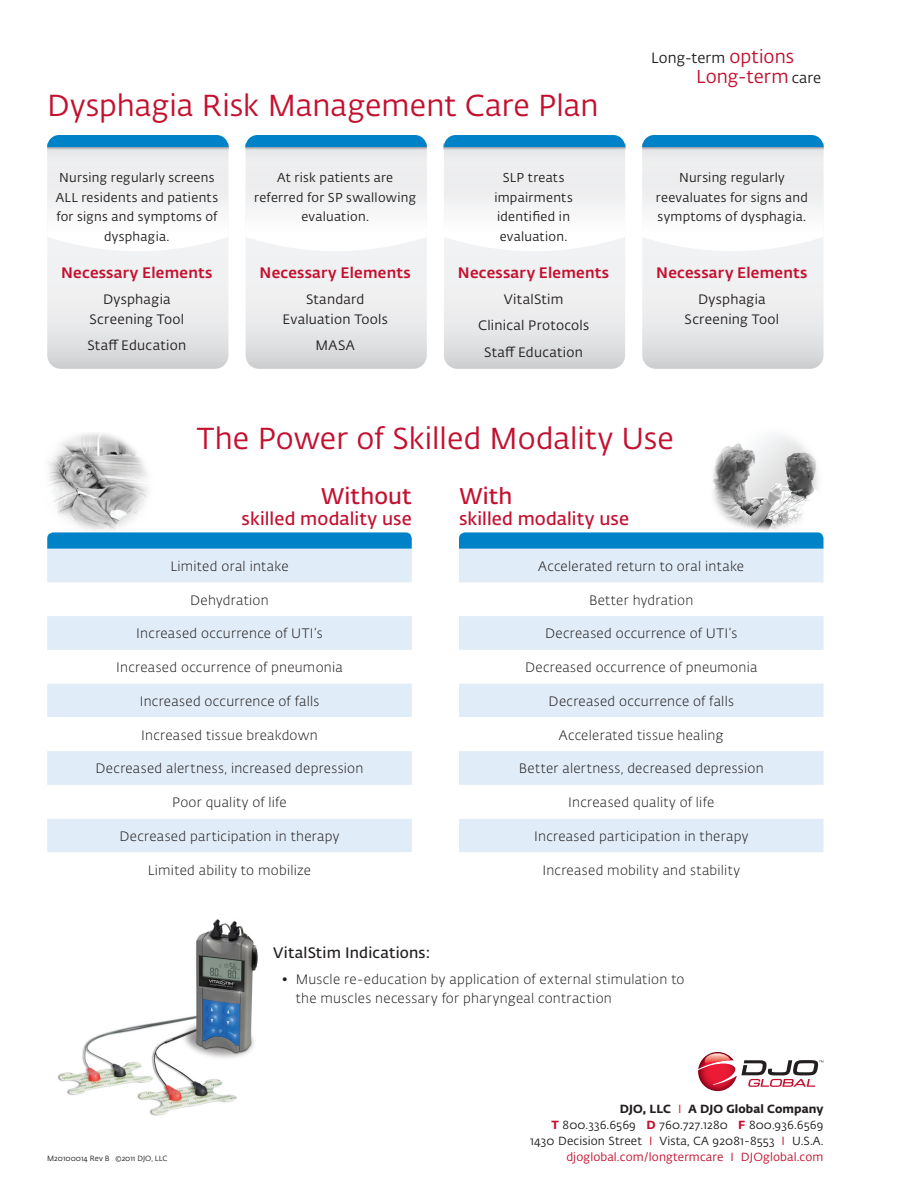
<style>
.page{position:relative;width:918px;height:1188px;background:#fff}
.page>*{position:absolute;margin:0;border:0;box-sizing:border-box;transform-origin:0 0}
.t1{font:30px "Fedra Sans Alt Pro";color:#c3102f}
.t2{font:600 22.5px "Fedra Sans Alt Pro";letter-spacing:.005em;color:#c3102f}
.t3{font:18.45px "Fedra Sans Alt Pro";letter-spacing:.005em;color:#c3102f}
.t4{font:600 18px "Fedra Sans Alt Pro";letter-spacing:.005em;color:#c3102f}
.t5{font:500 15px "Fedra Sans Alt Pro";letter-spacing:.02em;color:#c3102f}
.t6{font:600 15px "Fedra Sans Alt Pro";letter-spacing:.015em;color:#231f20}
.t7{font:14.7px "Fedra Sans Alt Pro";letter-spacing:.005em;color:#231f20}
.t8{font:300 13.5px/19.5px "Fedra Sans Alt Pro";letter-spacing:.02em;color:#231f20}
.t9{font:13.5px/19.5px "Fedra Sans Alt Pro";letter-spacing:.02em;color:#231f20;text-align:center}
.t10{font:12.75px/19.5px "Fedra Sans Alt Pro";letter-spacing:.02em;color:#231f20;text-align:center}
.t11{font:11.7px/16px "Fedra Sans Alt Std";letter-spacing:.01em;color:#231f20;text-align:right}
.t12{font:11.7px "Fedra Sans Alt Std";letter-spacing:.01em;color:#c3102f}
.t13{font:7.5px "Fedra Sans Alt Pro";color:#231f20}
.s1{font-size:18.45px;color:#c3102f}
.s2{font-size:14.7px;color:#231f20}
.s3{font-weight:700}
.s4{color:#c3102f}
.s5{font-weight:700;color:#c3102f}
</style>
<div class="page">
<img style="left:712px;top:434px;width:106px;height:97px">
<img style="left:48px;top:433px;width:100px;height:99px">
<svg style="left:698px;top:1052px;width:125px;height:39px"></svg>
<svg style="left:444px;top:135px;width:181px;height:234px"></svg>
<svg style="left:246px;top:135px;width:181px;height:234px"></svg>
<svg style="left:47px;top:135px;width:181px;height:234px"></svg>
<svg style="left:642px;top:135px;width:182px;height:234px"></svg>
<svg style="left:47px;top:549px;width:365px;height:236px;fill:#e0ecf7"></svg>
<div style="left:47px;top:717px;width:365px;height:34px;background:#fff"></div>
<div style="left:47px;top:819px;width:365px;height:33px;background:#e0ecf7"></div>
<svg style="left:459px;top:549px;width:365px;height:236px;fill:#e0ecf7"></svg>
<div style="left:459px;top:717px;width:365px;height:34px;background:#fff"></div>
<div style="left:459px;top:819px;width:365px;height:33px;background:#e0ecf7"></div>
<svg style="left:47px;top:532px;width:365px;height:17px"></svg>
<svg style="left:459px;top:532px;width:365px;height:17px"></svg>
<img style="left:57px;top:919px;width:201px;height:197px">
<h1 class="t1" style="left:47px;top:85px;width:553px">Dysphagia Risk Management Care Plan</h1>
<p class="t10" style="left:56px;top:168px;width:164px">Nursing regularly screens<br>ALL residents and patients for signs and symptoms of dysphagia.</p>
<p class="t5" style="left:61px;top:261px;width:153px">Necessary Elements</p>
<p class="t9" style="left:90px;top:289px;width:96px">Dysphagia<br>Screening Tool</p>
<p class="t9" style="left:88px;top:335px;width:100px">Staff Education</p>
<p class="t10" style="left:254px;top:168px;width:163px">At risk patients are referred for SP swallowing evaluation.</p>
<p class="t5" style="left:260px;top:261px;width:153px">Necessary Elements</p>
<p class="t9" style="left:283px;top:289px;width:107px">Standard<br>Evaluation Tools</p>
<p class="t9" style="left:315px;top:335px;width:41px">MASA</p>
<p class="t10" style="left:494px;top:168px;width:80px">SLP treats impairments identified in evaluation.</p>
<p class="t5" style="left:458px;top:261px;width:153px">Necessary Elements</p>
<p class="t9" style="left:478px;top:286px;width:112px;line-height:26.2px">VitalStim<br>Clinical Protocols<br>Staff Education</p>
<p class="t7" style="left:651px;top:48px;width:144px">Long-term <span class="s1">options</span></p>
<h3 class="t3" style="left:696px;top:64px;width:126px">Long-term <span class="s2">care</span></h3>
<p class="t10" style="left:656px;top:168px;width:154px">Nursing regularly reevaluates for signs and symptoms of dysphagia.</p>
<p class="t5" style="left:656px;top:261px;width:153px">Necessary Elements</p>
<p class="t9" style="left:685px;top:289px;width:96px">Dysphagia<br>Screening Tool</p>
<h1 class="t1" style="left:197px;top:418px;width:479px">The Power of Skilled Modality Use</h1>
<h2 class="t2" style="left:321px;top:479px;width:92px">Without</h2>
<h3 class="t4" style="left:242px;top:505px;width:172px">skilled modality use</h3>
<p class="t8" style="left:170px;top:556px;width:120px">Limited oral intake</p>
<p class="t8" style="left:190px;top:590px;width:80px">Dehydration</p>
<p class="t8" style="left:136px;top:624px;width:188px">Increased occurrence of UTI’s</p>
<p class="t8" style="left:116px;top:657px;width:228px">Increased occurrence of pneumonia</p>
<p class="t8" style="left:140px;top:691px;width:181px">Increased occurrence of falls</p>
<p class="t8" style="left:141px;top:725px;width:178px">Increased tissue breakdown</p>
<p class="t8" style="left:96px;top:759px;width:269px">Decreased alertness, increased depression</p>
<p class="t8" style="left:172px;top:792px;width:116px">Poor quality of life</p>
<p class="t8" style="left:120px;top:826px;width:221px">Decreased participation in therapy</p>
<p class="t8" style="left:148px;top:860px;width:165px">Limited ability to mobilize</p>
<h2 class="t2" style="left:459px;top:479px;width:55px">With</h2>
<h3 class="t4" style="left:459px;top:505px;width:172px">skilled modality use</h3>
<p class="t8" style="left:538px;top:556px;width:207px">Accelerated return to oral intake</p>
<p class="t8" style="left:589px;top:590px;width:106px">Better hydration</p>
<p class="t8" style="left:545px;top:624px;width:194px">Decreased occurrence of UTI’s</p>
<p class="t8" style="left:525px;top:657px;width:234px">Decreased occurrence of pneumonia</p>
<p class="t8" style="left:549px;top:691px;width:187px">Decreased occurrence of falls</p>
<p class="t8" style="left:559px;top:725px;width:166px">Accelerated tissue healing</p>
<p class="t8" style="left:519px;top:759px;width:246px">Better alertness, decreased depression</p>
<p class="t8" style="left:568px;top:792px;width:147px">Increased quality of life</p>
<p class="t8" style="left:534px;top:826px;width:216px">Increased participation in therapy</p>
<p class="t8" style="left:542px;top:860px;width:199px">Increased mobility and stability</p>
<p class="t6" style="left:273px;top:941px;width:158px">VitalStim Indications:</p>
<p class="t8" style="left:296px;top:969px;width:390px;text-indent:-14px">• Muscle re-education by application of external stimulation to the muscles necessary for pharyngeal contraction</p>
<p class="t11" style="left:530px;top:1101px;width:295px"><span class="s3">DJO, LLC</span> <span class="s4">I</span> <span class="s3">A DJO Global Company<br></span><span class="s5">T</span> 800.336.6569 <span class="s5">D</span> 760.727.1280 <span class="s5">F</span> 800.936.6569<br>1430 Decision Street <span class="s4">I</span> Vista, CA 92081-8553 <span class="s4">I</span> U.S.A.</p>
<p class="t13" style="left:47px;top:1153px;width:122px">M20100014 Rev B ©2011 DJO, LLC</p>
<p class="t12" style="left:566px;top:1150px;width:259px">djoglobal.com/longtermcare I DJOglobal.com</p>
</div>
